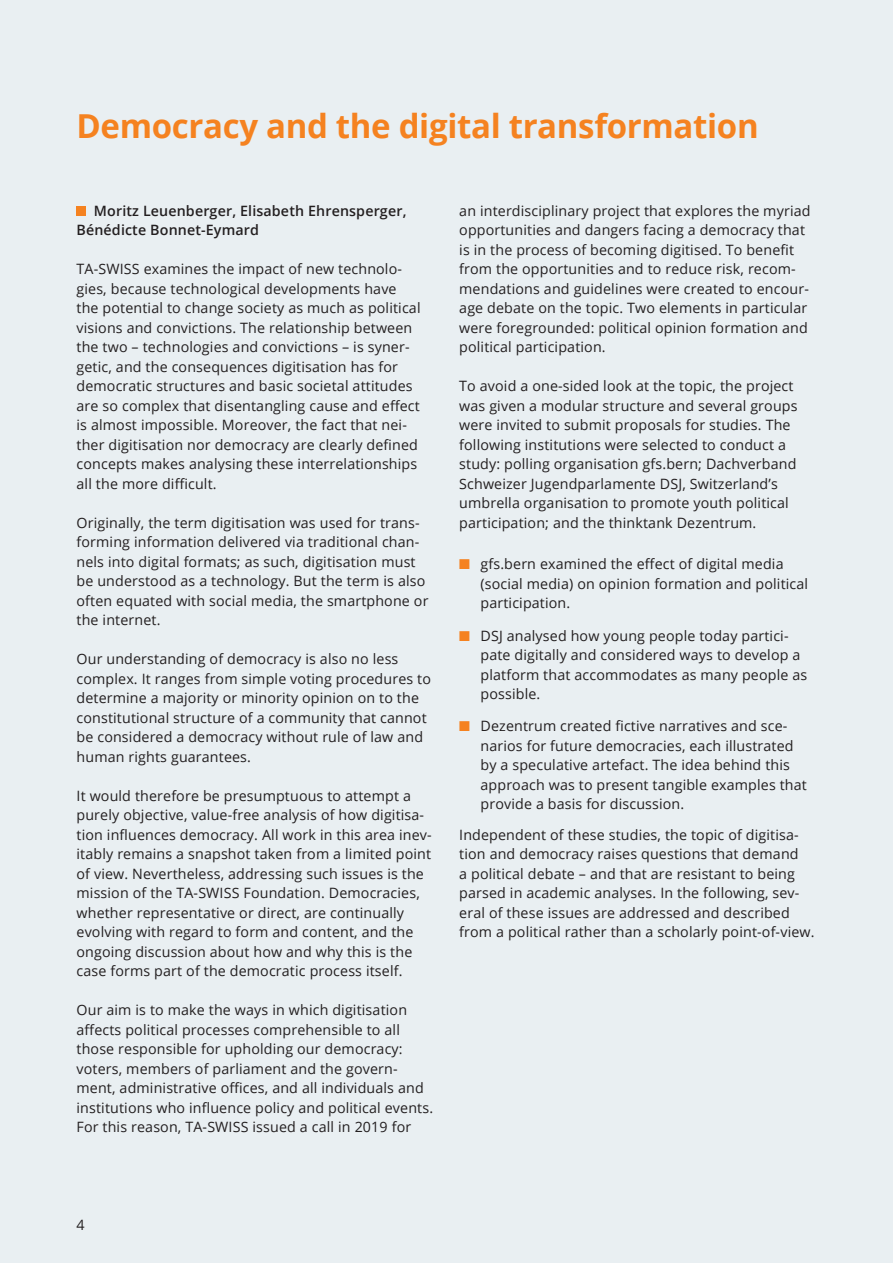
<style>
.page{position:relative;width:893px;height:1263px;background:#e9eff2}
.page>*{position:absolute;margin:0;border:0;box-sizing:border-box;transform-origin:0 0}
.t1{font:700 33px "Open Sans";letter-spacing:-.01em;color:#f58220}
.t2{font:14.25px/19.5px "Open Sans";letter-spacing:.01em;color:#231f20}
.t3{font:600 14.25px/19.5px "Open Sans";letter-spacing:.01em;color:#231f20}
.s1{color:#f58220}
</style>
<div class="page">
<div style="left:77px;top:206px;width:9px;height:10px;background:#f58220"></div>
<h1 class="t1" style="left:77px;top:103px;width:684px">Democracy and the digital transformation</h1>
<p class="t3" style="left:77px;top:201px;width:331px;text-indent:17px">Moritz Leuenberger, Elisabeth Ehrensperger,<br>Bénédicte Bonnet-Eymard</p>
<p class="t2" style="left:77px;top:259px;width:346px">TA-SWISS examines the impact of new technolo&shy;gies, because technological developments have the potential to change society as much as political visions and convictions. The relationship between the two – technologies and convictions – is syner&shy;getic, and the consequences digitisation has for democratic structures and basic societal attitudes are so complex that disentangling cause and effect is almost impossible. Moreover, the fact that nei&shy;ther digitisation nor democracy are clearly defined concepts makes analysing these interrelationships all the more difficult.</p>
<p class="t2" style="left:77px;top:513px;width:353px">Originally, the term digitisation was used for trans&shy;forming information delivered via traditional chan&shy;nels into digital formats; as such, digitisation must be understood as a technology. But the term is also often equated with social media, the smartphone or the internet.</p>
<p class="t2" style="left:77px;top:649px;width:356px">Our understanding of democracy is also no less complex. It ranges from simple voting procedures to determine a majority or minority opinion on to the constitutional structure of a community that cannot be considered a democracy without rule of law and human rights guarantees.</p>
<p class="t2" style="left:77px;top:785px;width:357px">It would therefore be presumptuous to attempt a purely objective, value-free analysis of how digitisa&shy;tion influences democracy. All work in this area inev&shy;itably remains a snapshot taken from a limited point of view. Nevertheless, addressing such issues is the mission of the TA-SWISS Foundation. Democracies, whether representative or direct, are continually evolving with regard to form and content, and the ongoing discussion about how and why this is the case forms part of the democratic process itself.</p>
<p class="t2" style="left:77px;top:1000px;width:358px">Our aim is to make the ways in which digitisation affects political processes comprehensible to all those responsible for upholding our democracy: voters, members of parliament and the govern&shy;ment, administrative offices, and all individuals and institutions who influence policy and political events.<br>For this reason, TA-SWISS issued a call in 2019 for</p>
<p class="t2" style="left:459px;top:200px;width:353px">an interdisciplinary project that explores the myriad opportunities and dangers facing a democracy that is in the process of becoming digitised. To benefit from the opportunities and to reduce risk, recom&shy;mendations and guidelines were created to encour&shy;age debate on the topic. Two elements in particular were foregrounded: political opinion formation and political participation.</p>
<p class="t2" style="left:459px;top:376px;width:340px">To avoid a one-sided look at the topic, the project was given a modular structure and several groups were invited to submit proposals for studies. The following institutions were selected to conduct a study: polling organisation gfs.bern; Dachverband Schweizer Jugendparlamente DSJ, Switzerland’s umbrella organisation to promote youth political participation; and the thinktank Dezentrum.</p>
<p class="t2" style="left:480px;top:554px;width:329px;text-indent:-21px"><span class="s1">■</span> gfs.bern examined the effect of digital media (social media) on opinion formation and political participation.</p>
<p class="t2" style="left:480px;top:625px;width:328px;text-indent:-21px"><span class="s1">■</span> DSJ analysed how young people today partici&shy;pate digitally and considered ways to develop a platform that accommodates as many people as possible.</p>
<p class="t2" style="left:480px;top:716px;width:328px;text-indent:-21px"><span class="s1">■</span> Dezentrum created fictive narratives and sce&shy;narios for future democracies, each illustrated by a speculative artefact. The idea behind this approach was to present tangible examples that provide a basis for discussion.</p>
<p class="t2" style="left:459px;top:824px;width:357px">Independent of these studies, the topic of digitisa&shy;tion and democracy raises questions that demand<br>a political debate – and that are resistant to being parsed in academic analyses. In the following, sev&shy;eral of these issues are addressed and described from a political rather than a scholarly point-of-view.</p>
<p class="t2" style="left:77px;top:1214px;width:10px">4</p>
</div>
